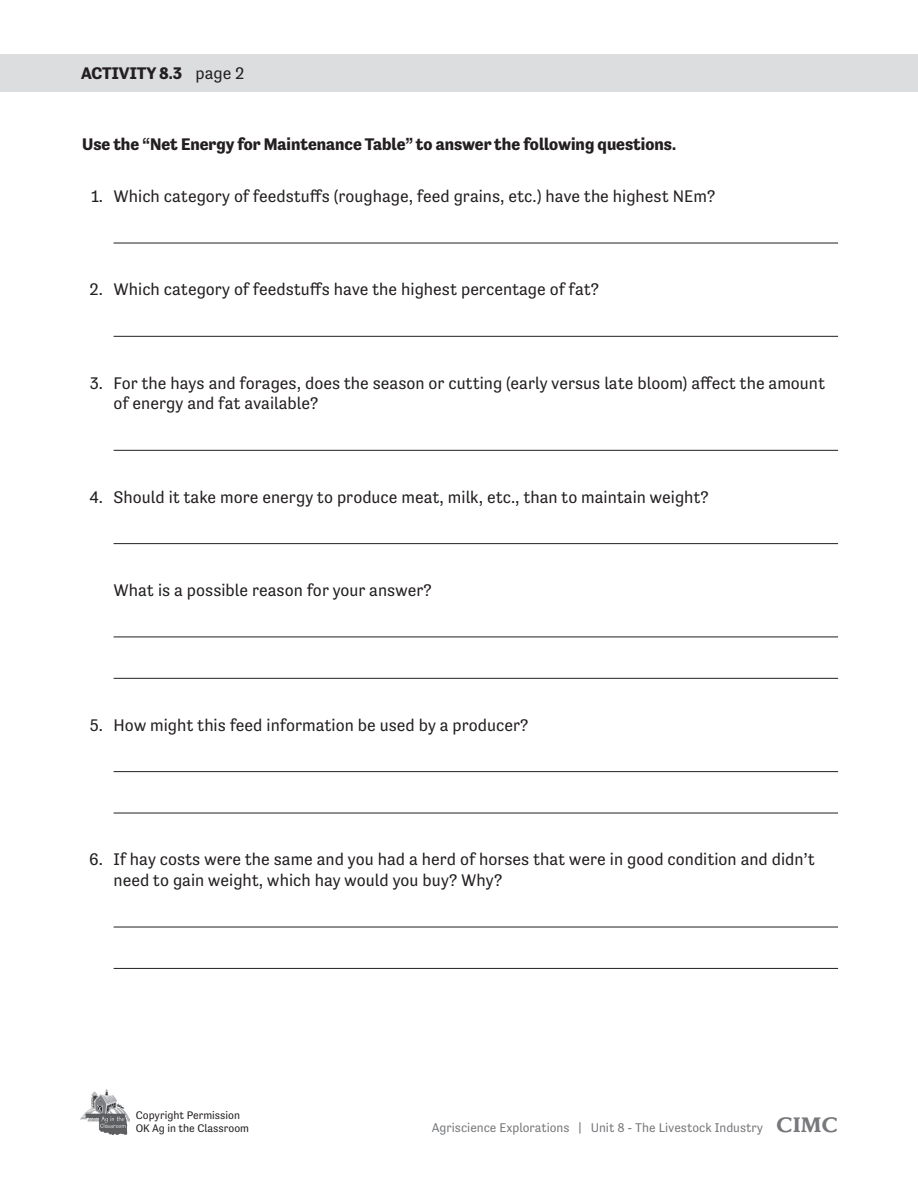
<style>
.page{position:relative;width:918px;height:1188px;background:#fff}
.page>*{position:absolute;margin:0;border:0;box-sizing:border-box;transform-origin:0 0}
.t1{font:17.25px/20.7px "Tenso";color:#231f20}
.t2{font:700 17.25px "Tenso";color:#231f20}
.t3{font:12.9px "Tenso";color:#76787b}
.t4{font:11.25px/13.5px "Tenso";color:#231f20}
.s1{font-weight:400}
.s2{font-family:"Mendoza Roman Std";font-weight:700;font-size:20.7px}
</style>
<div class="page">
<div style="left:0;top:54px;width:918px;height:38px;background:#dcdddf"></div>
<hr style="left:114px;top:243px;width:724px;height:1px;background:#231f20">
<hr style="left:114px;top:336px;width:724px;height:1px;background:#231f20">
<hr style="left:114px;top:450px;width:724px;height:1px;background:#231f20">
<hr style="left:114px;top:543px;width:724px;height:1px;background:#231f20">
<hr style="left:114px;top:637px;width:724px;height:1px;background:#231f20">
<hr style="left:114px;top:678px;width:724px;height:1px;background:#231f20">
<hr style="left:114px;top:771px;width:724px;height:1px;background:#231f20">
<hr style="left:114px;top:813px;width:724px;height:1px;background:#231f20">
<hr style="left:114px;top:927px;width:724px;height:1px;background:#231f20">
<hr style="left:114px;top:968px;width:724px;height:1px;background:#231f20">
<img style="left:81px;top:1090px;width:48px;height:45px">
<p class="t2" style="left:81px;top:64px;width:165px">ACTIVITY 8.3 <span class="s1">page 2</span></p>
<p class="t2" style="left:82px;top:134px;width:596px">Use the “Net Energy for Maintenance Table” to answer the following questions.</p>
<p class="t1" style="left:91px;top:186px;width:626px">1. Which category of feedstuffs (roughage, feed grains, etc.) have the highest NEm?</p>
<p class="t1" style="left:90px;top:279px;width:511px">2. Which category of feedstuffs have the highest percentage of fat?</p>
<p class="t1" style="left:114px;top:372px;width:713px;text-indent:-24px">3. For the hays and forages, does the season or cutting (early versus late bloom) affect the amount of energy and fat available?</p>
<p class="t1" style="left:89px;top:486px;width:621px">4. Should it take more energy to produce meat, milk, etc., than to maintain weight?</p>
<p class="t1" style="left:114px;top:580px;width:320px">What is a possible reason for your answer?</p>
<p class="t1" style="left:90px;top:714px;width:440px">5. How might this feed information be used by a producer?</p>
<p class="t1" style="left:114px;top:849px;width:703px;text-indent:-24px">6. If hay costs were the same and you had a herd of horses that were in good condition and didn’t need to gain weight, which hay would you buy? Why?</p>
<p class="t4" style="left:136px;top:1108px;width:115px">Copyright Permission<br>OK Ag in the Classroom</p>
<p class="t3" style="left:432px;top:1120px;width:408px">Agriscience Explorations | Unit 8 - The Livestock Industry <span class="s2">CIMC</span></p>
</div>
